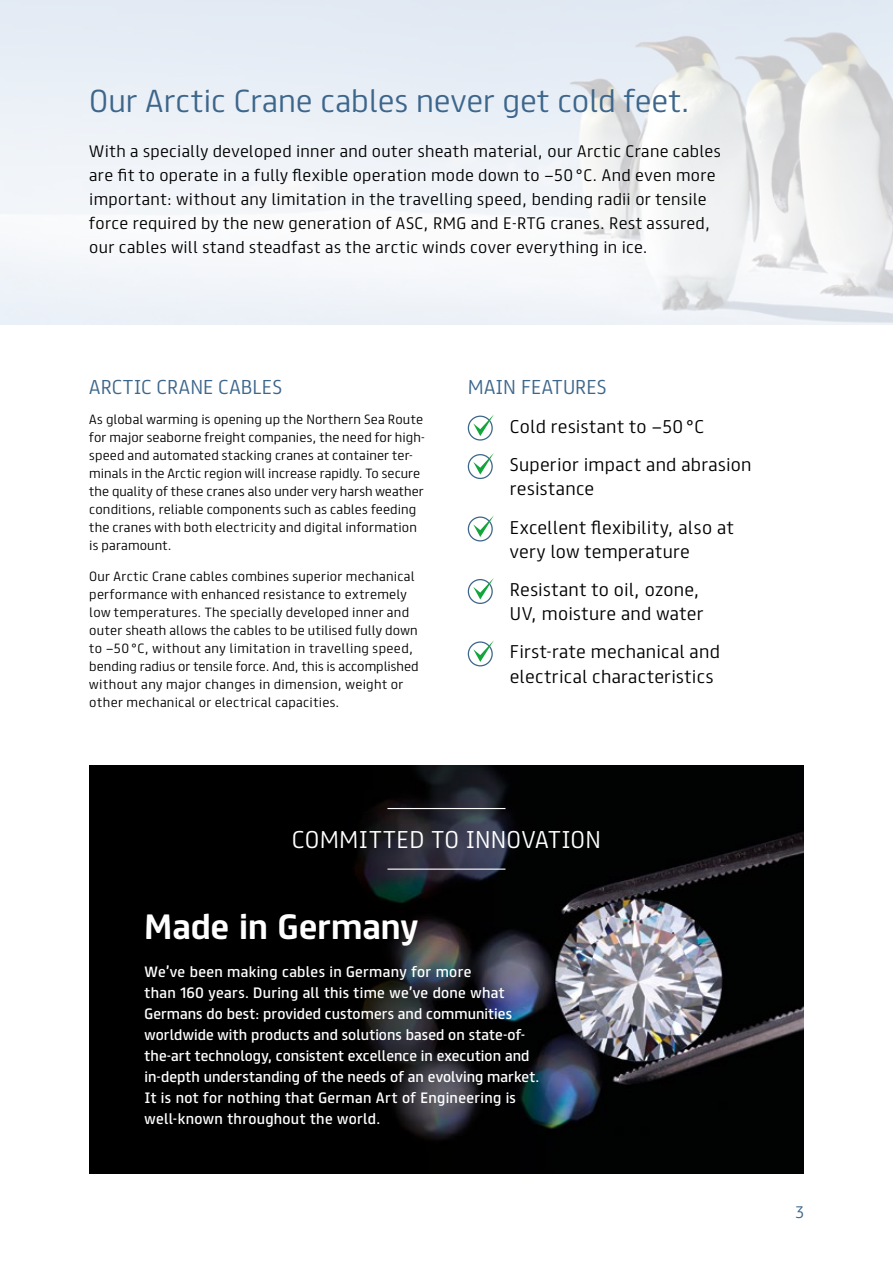
<style>
.page{position:relative;width:893px;height:1263px;background:#fff}
.page>*{position:absolute;margin:0;border:0;box-sizing:border-box;transform-origin:0 0}
.t1{font:700 31.5px "FS Truman";color:#fff}
.t2{font:300 28.5px "FS Truman";color:#3d668b}
.t3{font:300 21.75px "FS Truman";letter-spacing:.015em;color:#fff}
.t4{font:300 18px "FS Truman";letter-spacing:.015em;color:#3d668b}
.t5{font:300 16.5px/24px "FS Truman";letter-spacing:.015em;color:#000}
.t6{font:300 15px/24px "FS Truman";letter-spacing:.02em;color:#000}
.t7{font:300 15px "FS Truman";color:#3d668b}
.t8{font:13.5px/21px "FS Truman";letter-spacing:.015em;color:#fff}
.t9{font:300 12px/18px "FS Truman";letter-spacing:.015em;color:#000}
</style>
<div class="page">
<img style="left:0;top:0;width:893px;height:324px">
<div style="left:468px;top:416px;width:25px;height:25px;border:1px solid #3d668b;border-radius:50%"></div>
<svg style="left:473px;top:414px;width:21px;height:22px"></svg>
<div style="left:468px;top:454px;width:25px;height:25px;border:1px solid #3d668b;border-radius:50%"></div>
<svg style="left:473px;top:453px;width:21px;height:21px"></svg>
<div style="left:468px;top:516px;width:25px;height:25px;border:1px solid #3d668b;border-radius:50%"></div>
<svg style="left:473px;top:515px;width:21px;height:22px"></svg>
<div style="left:468px;top:579px;width:25px;height:25px;border:1px solid #3d668b;border-radius:50%"></div>
<svg style="left:473px;top:578px;width:21px;height:21px"></svg>
<div style="left:468px;top:641px;width:25px;height:25px;border:1px solid #3d668b;border-radius:50%"></div>
<svg style="left:473px;top:640px;width:21px;height:22px"></svg>
<img style="left:89px;top:765px;width:715px;height:409px">
<hr style="left:387px;top:808px;width:118px;height:1px;background:#fff">
<hr style="left:387px;top:868px;width:118px;height:2px;background:#fff">
<h2 class="t2" style="left:89px;top:76px;width:602px">Our Arctic Crane cables never get cold feet.</h2>
<p class="t6" style="left:89px;top:138px;width:633px">With a specially developed inner and outer sheath material, our Arctic Crane cables are fit to operate in a fully flexible operation mode down to −50°C. And even more important: without any limitation in the travelling speed, bending radii or tensile force required by the new generation of ASC, RMG and E-RTG cranes. Rest assured, our cables will stand steadfast as the arctic winds cover everything in ice.</p>
<h3 class="t4" style="left:89px;top:371px;width:194px">ARCTIC CRANE CABLES</h3>
<p class="t9" style="left:89px;top:410px;width:337px">As global warming is opening up the Northern Sea Route for major seaborne freight companies, the need for high&shy;speed and automated stacking cranes at container ter&shy;minals in the Arctic region will increase rapidly. To secure the quality of these cranes also under very harsh weather conditions, reliable components such as cables feeding the cranes with both electricity and digital information is paramount.</p>
<p class="t9" style="left:89px;top:566px;width:331px">Our Arctic Crane cables combines superior mechanical performance with enhanced resistance to extremely low temperatures. The specially developed inner and outer sheath allows the cables to be utilised fully down to −50°C, without any limitation in travelling speed, bending radius or tensile force. And, this is accomplished without any major changes in dimension, weight or other mechanical or electrical capacities.</p>
<h3 class="t4" style="left:468px;top:371px;width:140px">MAIN FEATURES</h3>
<h3 class="t5" style="left:510px;top:413px;width:196px">Cold resistant to −50°C</h3>
<h3 class="t5" style="left:510px;top:451px;width:243px">Superior impact and abrasion resistance</h3>
<h3 class="t5" style="left:510px;top:514px;width:225px">Excellent flexibility, also at very low temperature</h3>
<h3 class="t5" style="left:510px;top:576px;width:195px">Resistant to oil, ozone,<br>UV, moisture and water</h3>
<h3 class="t5" style="left:510px;top:639px;width:211px">First-rate mechanical and electrical characteristics</h3>
<h3 class="t3" style="left:292px;top:821px;width:311px">COMMITTED TO INNOVATION</h3>
<h1 class="t1" style="left:145px;top:899px;width:275px">Made in Germany</h1>
<p class="t8" style="left:145px;top:960px;width:396px">We’ve been making cables in Germany for more<br>than 160 years. During all this time we’ve done what Germans do best: provided customers and communities worldwide with products and solutions based on state-of&shy;the-art technology, consistent excellence in execution and in-depth understanding of the needs of an evolving market.<br>It is not for nothing that German Art of Engineering is well-known throughout the world.</p>
<p class="t7" style="left:795px;top:1199px;width:10px">3</p>
</div>
